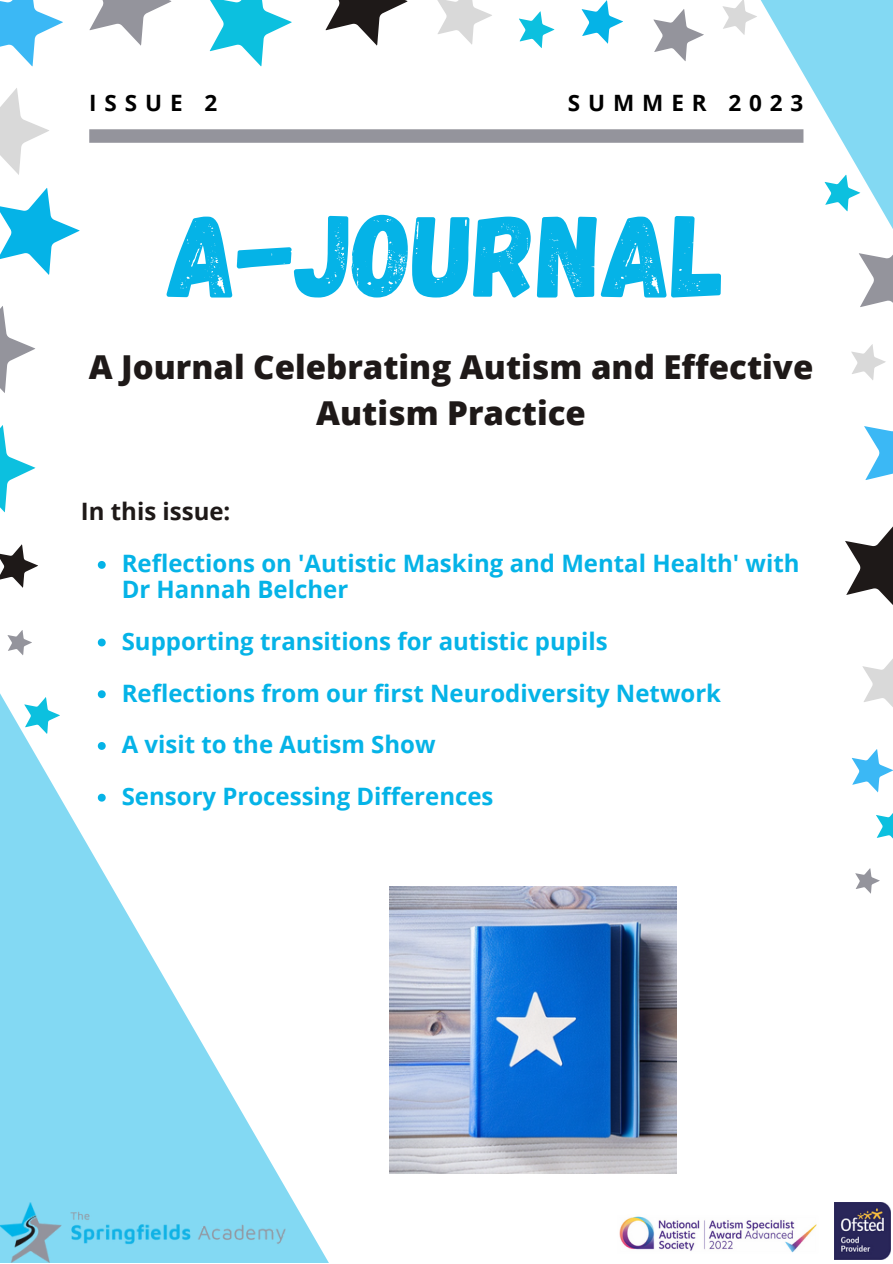
<style>
.page{position:relative;width:893px;height:1264px;background:#fff}
.page>*{position:absolute;margin:0;border:0;box-sizing:border-box;transform-origin:0 0}
.t1{font:116.85px "Gagalin";color:#05b3e7}
.t2{font:800 33px/46px "Open Sans";color:#1e1918;text-align:center}
.t3{font:700 24px/25.8px "Open Sans";color:#05b3e7}
.t4{font:700 24px "Open Sans";color:#1e1918}
.t5{font:700 22.5px "Open Sans";letter-spacing:.35em;color:#000}
</style>
<div class="page">
<svg style="left:761px;top:0;width:131px;height:166px;fill:#83d9f3"></svg>
<div style="left:89px;top:129px;width:714px;height:14px;background:#94949c"></div>
<svg style="left:0;top:693px;width:417px;height:569px"></svg>
<img style="left:0;top:1202px;width:286px;height:60px">
<svg style="left:519px;top:11px;width:36px;height:37px"></svg>
<svg style="left:581px;top:0;width:42px;height:44px"></svg>
<svg style="left:653px;top:0;width:108px;height:61px"></svg>
<img style="left:619px;top:1216px;width:198px;height:37px">
<img style="left:834px;top:1202px;width:56px;height:57px">
<svg style="left:98px;top:561px;width:8px;height:8px"></svg>
<svg style="left:98px;top:638px;width:8px;height:8px"></svg>
<svg style="left:98px;top:690px;width:8px;height:8px"></svg>
<svg style="left:98px;top:742px;width:8px;height:8px"></svg>
<svg style="left:98px;top:793px;width:8px;height:8px"></svg>
<img style="left:390px;top:886px;width:286px;height:287px">
<svg style="left:0;top:0;width:499px;height:513px"></svg>
<svg style="left:0;top:544px;width:38px;height:44px"></svg>
<svg style="left:7px;top:630px;width:25px;height:25px"></svg>
<svg style="left:14px;top:693px;width:50px;height:47px"></svg>
<svg style="left:824px;top:166px;width:68px;height:438px"></svg>
<svg style="left:862px;top:660px;width:30px;height:46px"></svg>
<svg style="left:855px;top:868px;width:25px;height:26px"></svg>
<svg style="left:851px;top:749px;width:41px;height:89px"></svg>
<p class="t5" style="left:89px;top:87px;width:129px">ISSUE 2</p>
<p class="t5" style="left:568px;top:87px;width:237px">SUMMER 2023</p>
<p class="t1" style="left:167px;top:180px;width:559px">A-JOURNAL</p>
<p class="t2" style="left:89px;top:343px;width:726px">A Journal Celebrating Autism and Effective<br>Autism Practice</p>
<p class="t4" style="left:81px;top:495px;width:151px">In this issue:</p>
<p class="t3" style="left:122px;top:550px;width:679px">Reflections on 'Autistic Masking and Mental Health' with<br>Dr Hannah Belcher</p>
<p class="t3" style="left:122px;top:627px;width:487px">Supporting transitions for autistic pupils</p>
<p class="t3" style="left:122px;top:679px;width:601px">Reflections from our first Neurodiversity Network</p>
<p class="t3" style="left:122px;top:731px;width:315px">A visit to the Autism Show</p>
<p class="t3" style="left:122px;top:782px;width:373px">Sensory Processing Differences</p>
</div>
